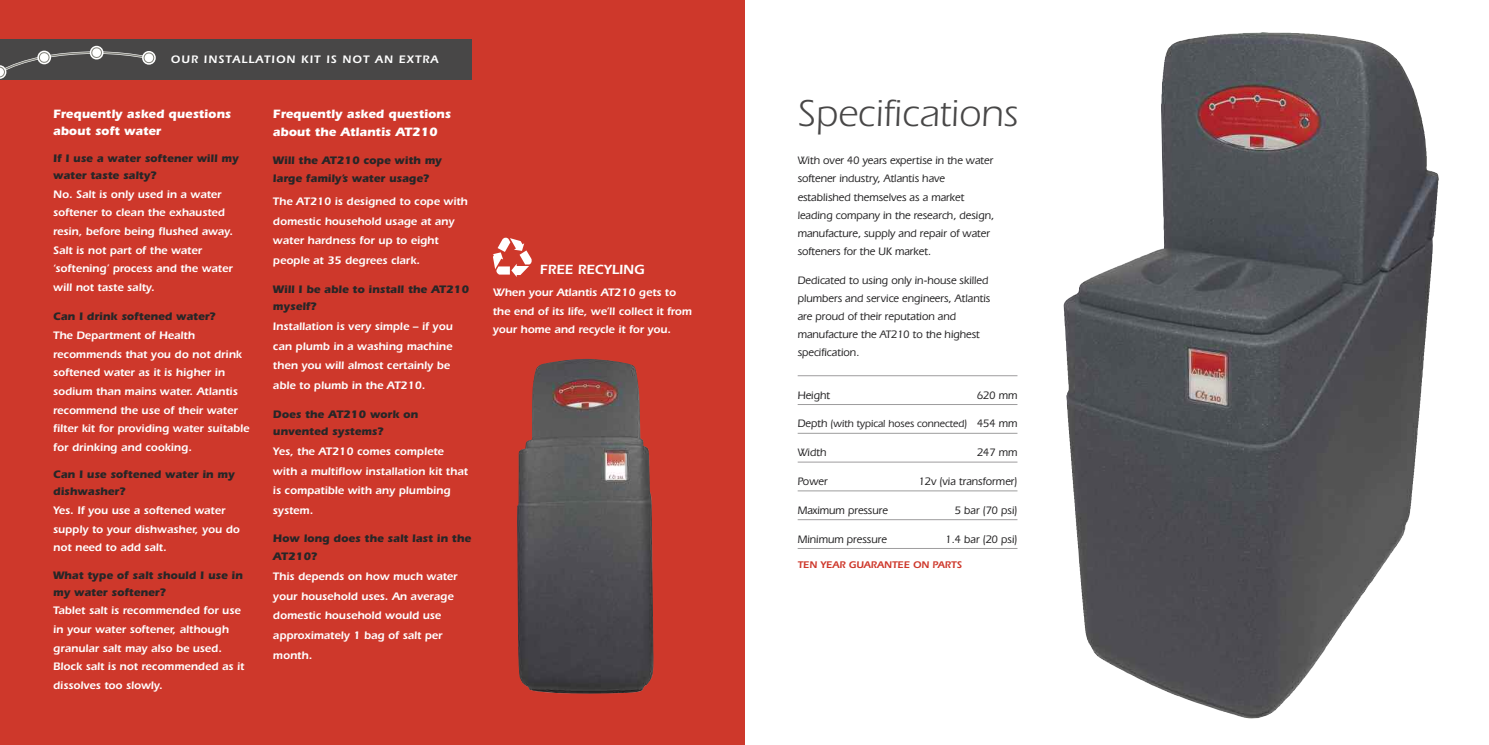
<style>
.page{position:relative;width:1489px;height:745px;background:#fff}
.page>*{position:absolute;margin:0;border:0;box-sizing:border-box;transform-origin:0 0}
.t1{font:38.75px "Itc Eras";color:#484747}
.t2{font:600 13.75px "Itc Eras";color:#fff}
.t3{font:700 12.5px/16.8px "Itc Eras";color:#fff}
.t4{font:600 11.25px/18.6px "Itc Eras";color:#fff}
.t5{font:500 11.25px/18.1px "Eras IT Cby BT";color:#272627}
.t6{font:700 11.25px/17.8px "Itc Eras";color:#272627}
.t7{font:600 11.25px "Itc Eras";letter-spacing:.1em;color:#fff}
.t8{font:500 10.62px "Eras IT Cby BT";color:#272627}
.t9{font:600 10px "Itc Eras";color:#ce382b}
.s1{font-size:11.25px}
</style>
<div class="page">
<img style="left:998px;top:41px;width:441px;height:678px">
<img style="left:1160px;top:32px;width:204px;height:216px">
<div style="left:0;top:0;width:744px;height:744px;background:#ce382b"></div>
<div style="left:0;top:39px;width:471px;height:41px;background:#484747"></div>
<div style="left:142px;top:51px;width:14px;height:14px;border:6px solid #fff;border-radius:50%"></div>
<div style="left:90px;top:46px;width:13px;height:13px;border:6px solid #fff;border-radius:50%"></div>
<svg style="left:0;top:47px;width:155px;height:32px"></svg>
<svg style="left:493px;top:237px;width:38px;height:40px"></svg>
<hr style="left:797px;top:375px;width:220px;height:1px;background:#9e9d9e">
<hr style="left:797px;top:404px;width:220px;height:1px;background:#9e9d9e">
<hr style="left:797px;top:432px;width:220px;height:1px;background:#9e9d9e">
<hr style="left:797px;top:461px;width:220px;height:1px;background:#9e9d9e">
<hr style="left:797px;top:490px;width:220px;height:1px;background:#9e9d9e">
<hr style="left:797px;top:519px;width:220px;height:1px;background:#9e9d9e">
<hr style="left:797px;top:547px;width:220px;height:1px;background:#9e9d9e">
<img style="left:517px;top:358px;width:136px;height:335px">
<p class="t7" style="left:171px;top:56px;width:269px">OUR INSTALLATION KIT IS NOT AN EXTRA</p>
<p class="t3" style="left:53px;top:106px;width:179px">Frequently asked questions about soft water</p>
<p class="t6" style="left:53px;top:151px;width:187px;line-height:16.8px">If I use a water softener will my water taste salty?</p>
<p class="t4" style="left:53px;top:186px;width:181px">No. Salt is only used in a water softener to clean the exhausted resin, before being flushed away.<br>Salt is not part of the water ‘softening’ process and the water will not taste salty.</p>
<p class="t6" style="left:53px;top:308px;width:164px">Can I drink softened water?</p>
<p class="t4" style="left:53px;top:327px;width:198px">The Department of Health recommends that you do not drink softened water as it is higher in sodium than mains water. Atlantis recommend the use of their water filter kit for providing water suitable for drinking and cooking.</p>
<p class="t6" style="left:53px;top:467px;width:183px;line-height:16.8px">Can I use softened water in my dishwasher?</p>
<p class="t4" style="left:53px;top:502px;width:188px">Yes. If you use a softened water supply to your dishwasher, you do not need to add salt.</p>
<p class="t6" style="left:53px;top:567px;width:191px;line-height:16.8px">What type of salt should I use in my water softener?</p>
<p class="t4" style="left:53px;top:602px;width:193px">Tablet salt is recommended for use in your water softener, although granular salt may also be used.<br>Block salt is not recommended as it dissolves too slowly.</p>
<p class="t3" style="left:273px;top:106px;width:179px;line-height:17.8px">Frequently asked questions about the Atlantis AT210</p>
<p class="t6" style="left:273px;top:152px;width:170px">Will the AT210 cope with my large family’s water usage?</p>
<p class="t4" style="left:273px;top:193px;width:196px;line-height:19.6px">The AT210 is designed to cope with domestic household usage at any water hardness for up to eight people at 35 degrees clark.</p>
<p class="t6" style="left:273px;top:281px;width:198px">Will I be able to install the AT210 myself?</p>
<p class="t4" style="left:273px;top:317px;width:181px;line-height:19.6px">Installation is very simple – if you can plumb in a washing machine then you will almost certainly be able to plumb in the AT210.</p>
<p class="t6" style="left:273px;top:406px;width:147px">Does the AT210 work on unvented systems?</p>
<p class="t4" style="left:273px;top:442px;width:196px;line-height:19.6px">Yes, the AT210 comes complete with a multiflow installation kit that is compatible with any plumbing system.</p>
<p class="t6" style="left:273px;top:530px;width:200px">How long does the salt last in the<br>AT210?</p>
<p class="t4" style="left:273px;top:567px;width:186px;line-height:19.6px">This depends on how much water your household uses. An average domestic household would use approximately 1 bag of salt per month.</p>
<p class="t2" style="left:540px;top:264px;width:106px">FREE RECYLING</p>
<p class="t4" style="left:493px;top:285px;width:201px;line-height:18.1px">When your Atlantis AT210 gets to the end of its life, we’ll collect it from your home and recycle it for you.</p>
<h1 class="t1" style="left:797px;top:100px;width:222px">Specifications</h1>
<p class="t5" style="left:797px;top:152px;width:198px">With over 40 years expertise in the water softener industry, Atlantis have established themselves as a market leading company in the research, design, manufacture, supply and repair of water softeners for the UK market.</p>
<p class="t5" style="left:797px;top:272px;width:194px">Dedicated to using only in-house skilled plumbers and service engineers, Atlantis are proud of their reputation and manufacture the AT210 to the highest specification.</p>
<p class="t5" style="left:797px;top:386px;width:34px">Height</p>
<p class="t5" style="left:977px;top:386px;width:42px">620 mm</p>
<p class="t8" style="left:797px;top:420px;width:221px"><span class="s1">Depth</span> (with typical hoses connected) <span class="s1">454 mm</span></p>
<p class="t5" style="left:797px;top:444px;width:30px">Width</p>
<p class="t5" style="left:977px;top:444px;width:42px">247 mm</p>
<p class="t5" style="left:797px;top:473px;width:31px">Power</p>
<p class="t5" style="left:918px;top:473px;width:100px">12v (via transformer)</p>
<p class="t5" style="left:797px;top:501px;width:92px">Maximum pressure</p>
<p class="t5" style="left:954px;top:501px;width:64px">5 bar (70 psi)</p>
<p class="t5" style="left:797px;top:530px;width:91px">Minimum pressure</p>
<p class="t5" style="left:945px;top:530px;width:73px">1.4 bar (20 psi)</p>
<p class="t9" style="left:797px;top:560px;width:166px">TEN YEAR GUARANTEE ON PARTS</p>
</div>
